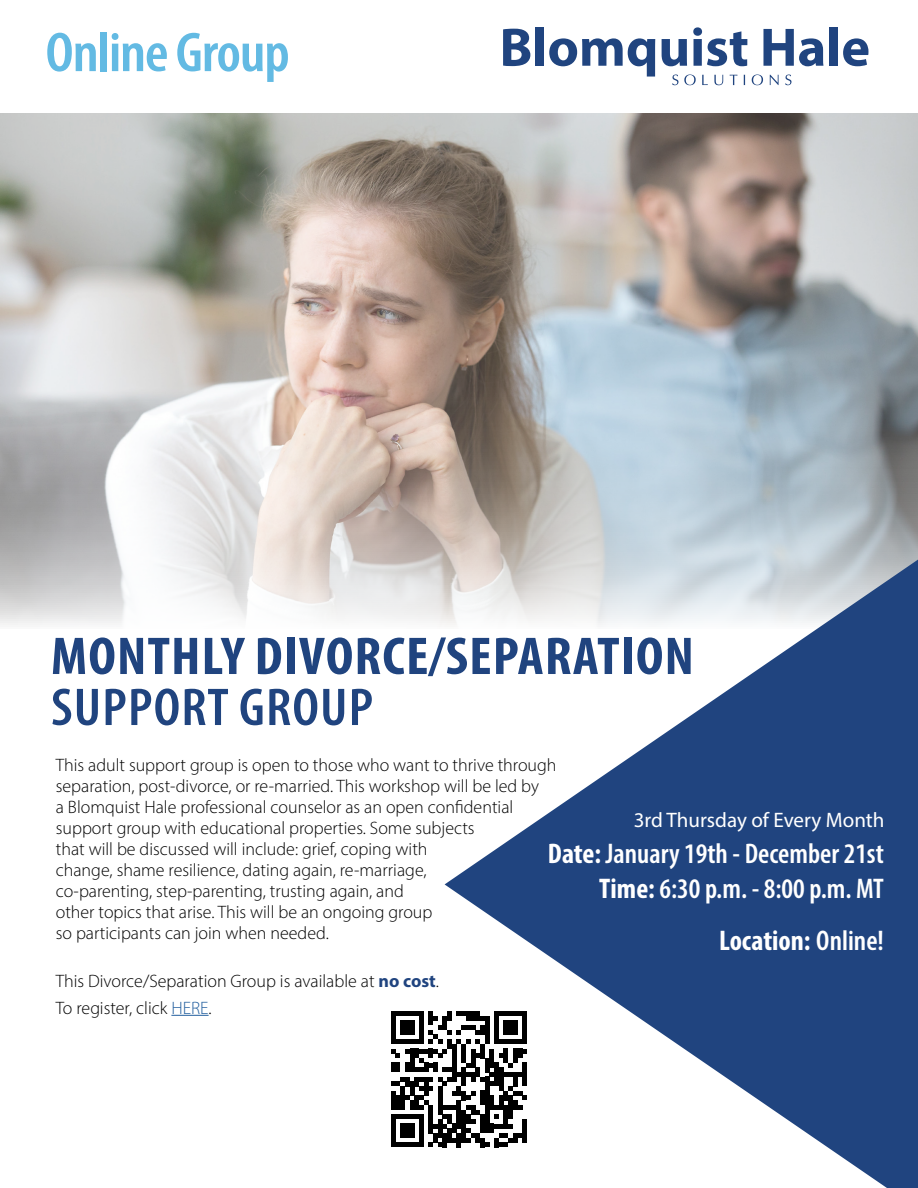
<style>
.page{position:relative;width:918px;height:1188px;background:#fff}
.page>*{position:absolute;margin:0;border:0;box-sizing:border-box;transform-origin:0 0}
.t1{font:600 condensed 56.4px "Myriad Pro";letter-spacing:-.02em;color:#63bae3;scale:1.06 1}
.t2{font:700 condensed 53.55px "Myriad Pro";letter-spacing:.02em;color:#20447f;scale:1.06 1}
.t3{font:600 condensed 53.55px "Myriad Pro";letter-spacing:.02em;color:#20447f;scale:1.06 1}
.t4{font:600 condensed 28.5px/34.5px "Myriad Pro";color:#fff;text-align:right}
.t5{font:700 condensed 28.5px "Myriad Pro";color:#fff}
.t6{font:21px "Myriad Pro";color:#fff}
.t7{font:300 18px/21px "Myriad Pro";color:#000}
.s1{font-weight:700;color:#20447f}
.s2{color:#215e9e}
.s3{font-weight:700}
.s4{font-weight:600}
</style>
<div class="page">
<img style="left:0;top:113px;width:918px;height:512px">
<hr style="left:171px;top:1015px;width:38px;height:1px;background:#215e9e">
<svg style="left:445px;top:560px;width:473px;height:628px;fill:#20447f"></svg>
<svg style="left:503px;top:29px;width:27px;height:37px"></svg>
<div style="left:536px;top:27px;width:8px;height:39px;background:#20447f"></div>
<svg style="left:549px;top:38px;width:106px;height:39px"></svg>
<svg style="left:662px;top:39px;width:25px;height:27px"></svg>
<svg style="left:693px;top:27px;width:54px;height:39px"></svg>
<svg style="left:763px;top:29px;width:60px;height:37px"></svg>
<div style="left:830px;top:27px;width:8px;height:39px;background:#20447f"></div>
<svg style="left:843px;top:38px;width:25px;height:28px"></svg>
<svg style="left:672px;top:75px;width:6px;height:10px"></svg>
<svg style="left:684px;top:75px;width:12px;height:10px"></svg>
<svg style="left:702px;top:75px;width:6px;height:10px"></svg>
<svg style="left:714px;top:75px;width:9px;height:10px"></svg>
<svg style="left:730px;top:75px;width:7px;height:10px"></svg>
<svg style="left:752px;top:75px;width:11px;height:10px"></svg>
<svg style="left:770px;top:75px;width:9px;height:10px"></svg>
<svg style="left:785px;top:75px;width:6px;height:10px"></svg>
<svg style="left:391px;top:1011px;width:473px;height:158px"></svg>
<div style="left:522px;top:1119px;width:5px;height:24px;background:#000"></div>
<h1 class="t1" style="left:46px;top:18px;width:232px">Online Group</h1>
<h2 class="t2" style="left:51px;top:623px;width:608px">MONTHLY DIVORCE/SEPARATION</h2>
<h2 class="t3" style="left:51px;top:674px;width:305px">SUPPORT GROUP</h2>
<p class="t7" style="left:56px;top:755px;width:502px">This adult support group is open to those who want to thrive through separation, post-divorce, or re-married. This workshop will be led by<br>a Blomquist Hale professional counselor as an open confidential support group with educational properties. Some subjects<br>that will be discussed will include: grief, coping with<br>change, shame resilience, dating again, re-marriage,<br>co-parenting, step-parenting, trusting again, and<br>other topics that arise. This will be an ongoing group<br>so participants can join when needed.</p>
<p class="t7" style="left:56px;top:967px;width:385px;line-height:27px">This Divorce/Separation Group is available at <span class="s1">no cost</span>.<br>To register, click <span class="s2">HERE</span>.</p>
<p class="t6" style="left:634px;top:807px;width:252px">3rd Thursday of Every Month</p>
<h3 class="t4" style="left:548px;top:836px;width:338px"><span class="s3">Date:</span> January 19th - December 21st<br><span class="s3">Time:</span> 6:30 p.m. - 8:00 p.m. MT</h3>
<h3 class="t5" style="left:719px;top:923px;width:166px">Location: <span class="s4">Online!</span></h3>
</div>
